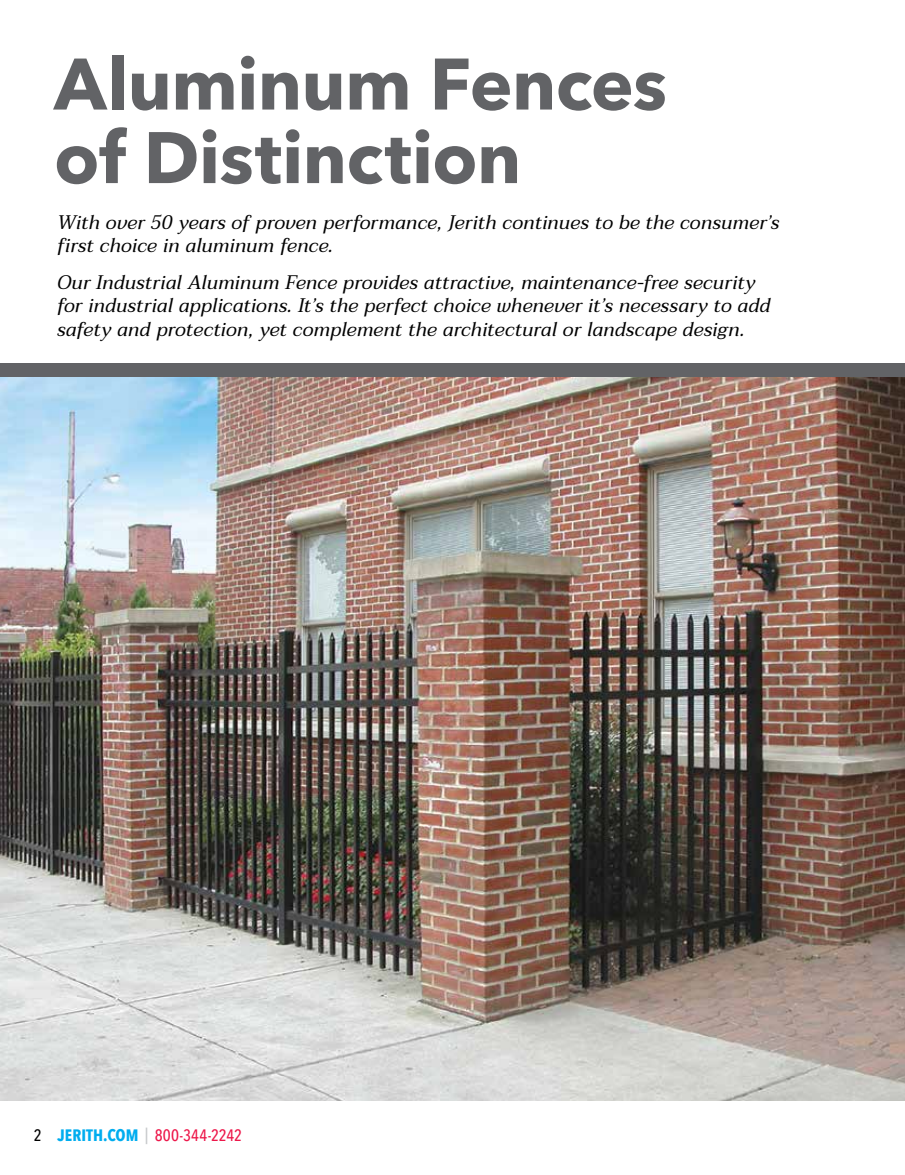
<style>
.page{position:relative;width:905px;height:1175px;background:#fff}
.page>*{position:absolute;margin:0;border:0;box-sizing:border-box;transform-origin:0 0}
.t1{font:700 72px/73.5px "Avenir Next";letter-spacing:-.01em;color:#626366}
.t2{font:italic 19.5px/23.4px "Taviraj";letter-spacing:.005em;color:#000}
.t3{font:500 16.5px "Avenir Next Condensed";letter-spacing:.01em;color:#ed174a}
.s1{color:#000}
.s2{font-weight:700;color:#00adef}
.s3{color:#c6c8ca}
</style>
<div class="page">
<img style="left:0;top:377px;width:904px;height:723px">
<div style="left:0;top:363px;width:904px;height:14px;background:#626366"></div>
<h1 class="t1" style="left:54px;top:46px;width:614px">Aluminum Fences of Distinction</h1>
<p class="t2" style="left:57px;top:211px;width:723px">With over 50 years of proven performance, Jerith continues to be the consumer’s first choice in aluminum fence.</p>
<p class="t2" style="left:57px;top:271px;width:715px">Our Industrial Aluminum Fence provides attractive, maintenance-free security for industrial applications. It’s the perfect choice whenever it’s necessary to add safety and protection, yet complement the architectural or landscape design.</p>
<p class="t3" style="left:34px;top:1125px;width:210px"><span class="s1">2</span> <span class="s2">JERITH.COM</span> <span class="s3">|</span> 800-344-2242</p>
</div>
